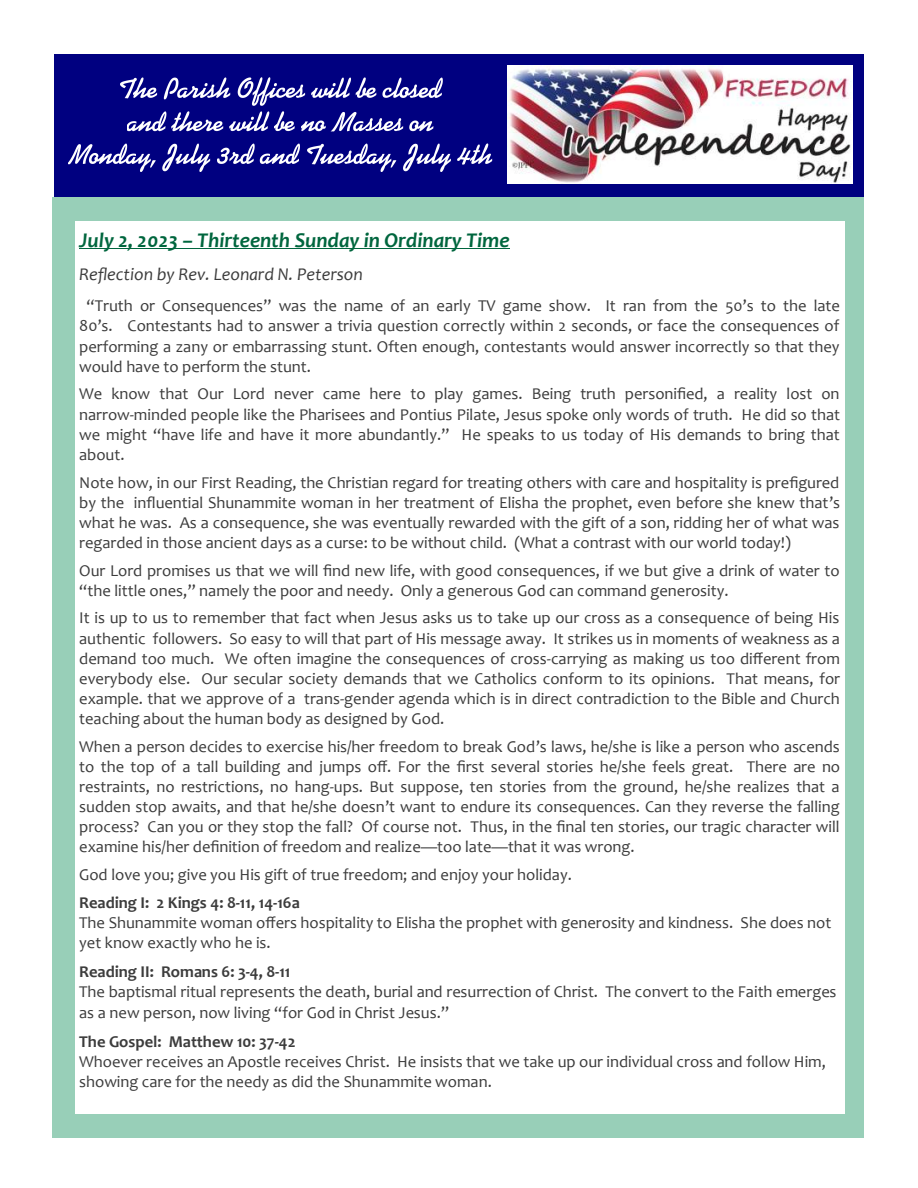
<style>
.page{position:relative;width:918px;height:1188px;background:#fff}
.page>*{position:absolute;margin:0;border:0;box-sizing:border-box;transform-origin:0 0}
.t1{font:italic 700 21px "Candara";color:#00663e}
.t2{font:italic 18px "Candara";color:#3c3c3c}
.t3{font:16.65px "Candara";color:#3c3c3c}
.t4{font:16.5px/20.1px "Candara";color:#3c3c3c}
.s1{font-weight:700}
</style>
<div class="page">
<div style="left:53px;top:197px;width:811px;height:941px;background:#98cfb8"></div>
<div style="left:75px;top:221px;width:769px;height:893px;background:#fff"></div>
<hr style="left:79px;top:248px;width:430px;height:1px;background:#00663e">
<div style="left:54px;top:54px;width:810px;height:142px;background:#000080"></div>
<img style="left:120px;top:77px;width:323px;height:29px">
<img style="left:127px;top:111px;width:307px;height:21px">
<img style="left:69px;top:143px;width:424px;height:29px">
<img style="left:507px;top:65px;width:346px;height:118px">
<p class="t1" style="left:79px;top:232px;width:432px">July 2, 2023 – Thirteenth Sunday in Ordinary Time</p>
<p class="t2" style="left:79px;top:267px;width:285px">Reflection by Rev. Leonard N. Peterson</p>
<p class="t3" style="left:86px;top:299px;width:755px">“Truth or Consequences” was the name of an early TV game show. It ran from the 50’s to the late</p>
<p class="t4" style="left:79px;top:318px;width:762px;text-align:justify">80’s. Contestants had to answer a trivia question correctly within 2 seconds, or face the consequences of performing a zany or embarrassing stunt. Often enough, contestants would answer incorrectly so that they would have to perform the stunt.</p>
<p class="t4" style="left:79px;top:386px;width:762px;text-align:justify">We know that Our Lord never came here to play games. Being truth personified, a reality lost on narrow-minded people like the Pharisees and Pontius Pilate, Jesus spoke only words of truth. He did so that we might “have life and have it more abundantly.” He speaks to us today of His demands to bring that about.</p>
<p class="t4" style="left:79px;top:474px;width:762px">Note how, in our First Reading, the Christian regard for treating others with care and hospitality is prefigured by the influential Shunammite woman in her treatment of Elisha the prophet, even before she knew that’s</p>
<p class="t3" style="left:79px;top:516px;width:762px">what he was. As a consequence, she was eventually rewarded with the gift of a son, ridding her of what was</p>
<p class="t4" style="left:79px;top:534px;width:713px">regarded in those ancient days as a curse: to be without child. (What a contrast with our world today!)</p>
<p class="t4" style="left:79px;top:562px;width:762px">Our Lord promises us that we will find new life, with good consequences, if we but give a drink of water to “the little ones,” namely the poor and needy. Only a generous God can command generosity.</p>
<p class="t4" style="left:79px;top:610px;width:762px;text-align:justify">It is up to us to remember that fact when Jesus asks us to take up our cross as a consequence of being His authentic followers. So easy to will that part of His message away. It strikes us in moments of weakness as a demand too much. We often imagine the consequences of cross-carrying as making us too different from everybody else. Our secular society demands that we Catholics conform to its opinions. That means, for example. that we approve of a trans-gender agenda which is in direct contradiction to the Bible and Church teaching about the human body as designed by God.</p>
<p class="t4" style="left:79px;top:738px;width:763px;text-align:justify">When a person decides to exercise his/her freedom to break God’s laws, he/she is like a person who ascends to the top of a tall building and jumps off. For the first several stories he/she feels great. There are no restraints, no restrictions, no hang-ups. But suppose, ten stories from the ground, he/she realizes that a sudden stop awaits, and that he/she doesn’t want to endure its consequences. Can they reverse the falling process? Can you or they stop the fall? Of course not. Thus, in the final ten stories, our tragic character will examine his/her definition of freedom and realize—too late—that it was wrong.</p>
<p class="t4" style="left:79px;top:866px;width:494px">God love you; give you His gift of true freedom; and enjoy your holiday.</p>
<p class="t4" style="left:79px;top:894px;width:754px"><span class="s1">Reading I: 2 Kings 4: 8-11, 14-16a<br></span>The Shunammite woman offers hospitality to Elisha the prophet with generosity and kindness. She does not yet know exactly who he is.</p>
<p class="t4" style="left:79px;top:963px;width:759px"><span class="s1">Reading II: Romans 6: 3-4, 8-11<br></span>The baptismal ritual represents the death, burial and resurrection of Christ. The convert to the Faith emerges as a new person, now living “for God in Christ Jesus.”</p>
<p class="t4" style="left:79px;top:1033px;width:748px"><span class="s1">The Gospel: Matthew 10: 37-42<br></span>Whoever receives an Apostle receives Christ. He insists that we take up our individual cross and follow Him, showing care for the needy as did the Shunammite woman.</p>
</div>
